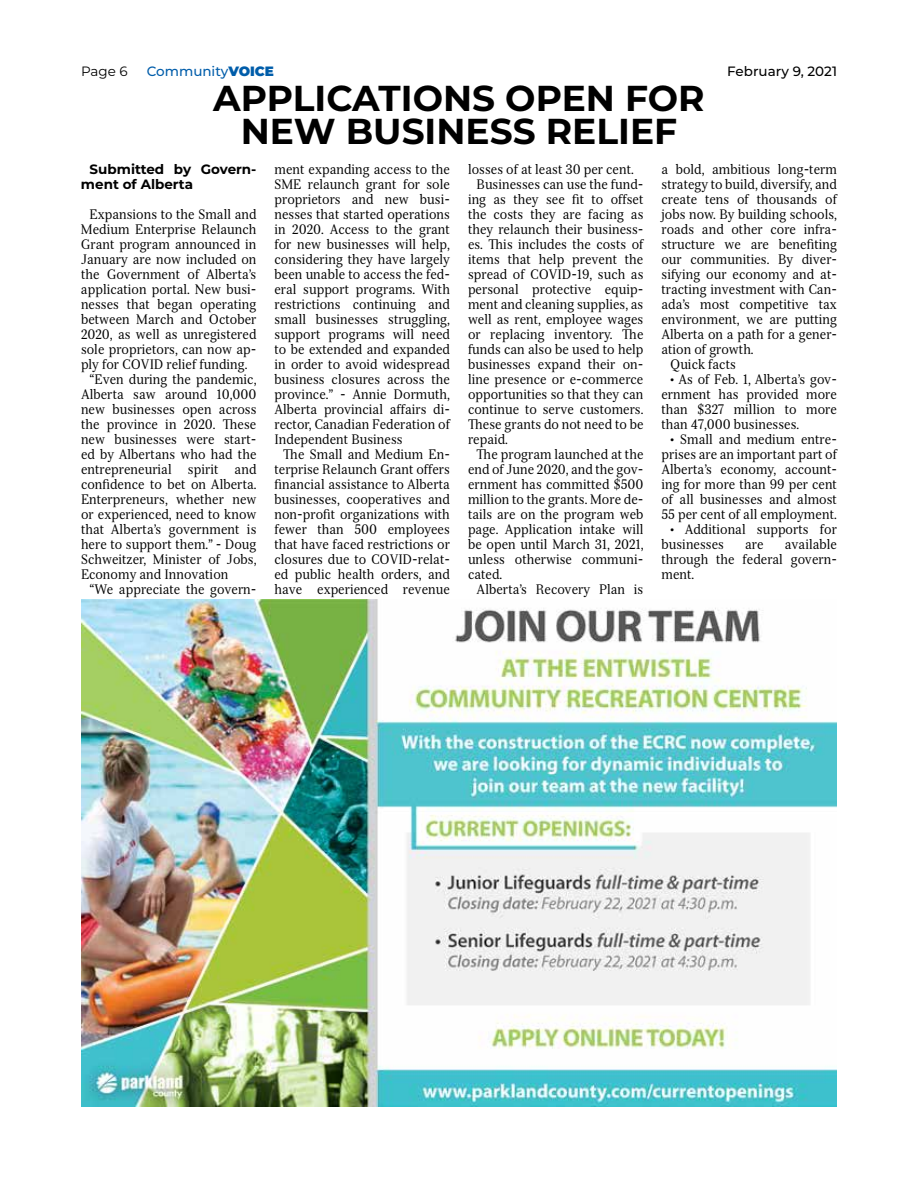
<style>
.page{position:relative;width:918px;height:1188px;background:#fff}
.page>*{position:absolute;margin:0;border:0;box-sizing:border-box;transform-origin:0 0}
.t1{font:700 36px/33px "Montserrat";color:#000}
.t2{font:13.5px/15px "Serif 12 Beta";color:#000;text-align:justify;scale:.92 1}
.t3{font:700 13.5px/15px "Montserrat";color:#000}
.t4{font:500 13.5px "Montserrat";color:#005daa}
.t5{font:500 13.5px "Montserrat";color:#000}
.t6{font:13.5px "Montserrat";color:#000}
.s1{font-weight:900}
</style>
<div class="page">
<img style="left:81px;top:599px;width:756px;height:508px">
<p class="t6" style="left:81px;top:62px;width:48px">Page 6</p>
<p class="t4" style="left:147px;top:62px;width:129px">Community<span class="s1">VOICE</span></p>
<p class="t5" style="left:727px;top:62px;width:111px">February 9, 2021</p>
<h1 class="t1" style="left:241px;top:80px;width:465px;text-indent:-28px">APPLICATIONS OPEN FOR<br>NEW</h1>
<h1 class="t1" style="left:346px;top:113px;width:143px">BUSINESS</h1>
<h1 class="t1" style="left:546px;top:113px;width:107px">RELIEF</h1>
<p class="t3" style="left:81px;top:161px;width:177px;text-indent:9px">SUBMITTED BY GOVERN-<br>MENT OF ALBERTA</p>
<p class="t2" style="left:90px;top:207px;width:183px">Expansions to the Small and</p>
<p class="t2" style="left:81px;top:222px;width:192px">Medium Enterprise Relaunch</p>
<p class="t2" style="left:81px;top:237px;width:192px">Grant program announced in</p>
<p class="t2" style="left:81px;top:252px;width:192px">January are now included on</p>
<p class="t2" style="left:81px;top:267px;width:192px">the Government of Alberta’s</p>
<p class="t2" style="left:81px;top:282px;width:192px">application portal. New busi-</p>
<p class="t2" style="left:81px;top:297px;width:192px">nesses that began operating</p>
<p class="t2" style="left:81px;top:312px;width:192px">between March and October</p>
<p class="t2" style="left:81px;top:327px;width:192px">2020, as well as unregistered</p>
<p class="t2" style="left:81px;top:342px;width:192px">sole proprietors, can now ap-</p>
<p class="t2" style="left:81px;top:357px;width:182px">ply for COVID relief funding.</p>
<p class="t2" style="left:90px;top:372px;width:183px">“Even during the pandemic,</p>
<p class="t2" style="left:81px;top:387px;width:192px">Alberta saw around 10,000</p>
<p class="t2" style="left:81px;top:402px;width:192px">new businesses open across</p>
<p class="t2" style="left:81px;top:417px;width:192px">the province in 2020. These</p>
<p class="t2" style="left:81px;top:432px;width:192px">new businesses were start-</p>
<p class="t2" style="left:81px;top:447px;width:192px">ed by Albertans who had the</p>
<p class="t2" style="left:81px;top:462px;width:192px">entrepreneurial spirit and</p>
<p class="t2" style="left:81px;top:477px;width:192px">confidence to bet on Alberta.</p>
<p class="t2" style="left:81px;top:492px;width:192px">Enterpreneurs, whether new</p>
<p class="t2" style="left:81px;top:507px;width:192px">or experienced, need to know</p>
<p class="t2" style="left:81px;top:522px;width:192px">that Alberta’s government is</p>
<p class="t2" style="left:81px;top:537px;width:192px">here to support them.” - Doug</p>
<p class="t2" style="left:81px;top:552px;width:192px">Schweitzer, Minister of Jobs,</p>
<p class="t2" style="left:81px;top:567px;width:162px">Economy and Innovation</p>
<p class="t2" style="left:90px;top:582px;width:183px">“We appreciate the govern-</p>
<p class="t2" style="left:274px;top:162px;width:192px">ment expanding access to the SME relaunch grant for sole proprietors and new busi&shy;nesses that started operations in 2020. Access to the grant for new businesses will help, considering they have largely been unable to access the fed&shy;eral support programs. With restrictions continuing and small businesses struggling, support programs will need to be extended and expanded in order to avoid widespread business closures across the province.” - Annie Dormuth, Alberta provincial affairs di&shy;rector, Canadian Federation of Independent Business</p>
<p class="t2" style="left:274px;top:447px;width:192px;text-indent:9px">The Small and Medium En&shy;terprise Relaunch Grant offers financial assistance to Alberta businesses, cooperatives and non-profit organizations with fewer than 500 employees that have faced restrictions or closures due to COVID-relat&shy;ed public health orders, and have experienced revenue</p>
<p class="t2" style="left:468px;top:162px;width:182px">losses of at least 30 per cent.</p>
<p class="t2" style="left:477px;top:177px;width:183px">Businesses can use the fund-</p>
<p class="t2" style="left:468px;top:192px;width:192px">ing as they see fit to offset</p>
<p class="t2" style="left:468px;top:207px;width:192px">the costs they are facing as</p>
<p class="t2" style="left:468px;top:222px;width:192px">they relaunch their business-</p>
<p class="t2" style="left:468px;top:237px;width:192px">es. This includes the costs of</p>
<p class="t2" style="left:468px;top:252px;width:192px">items that help prevent the</p>
<p class="t2" style="left:468px;top:267px;width:192px">spread of COVID-19, such as</p>
<p class="t2" style="left:468px;top:282px;width:192px">personal protective equip-</p>
<p class="t2" style="left:468px;top:297px;width:192px">ment and cleaning supplies, as</p>
<p class="t2" style="left:468px;top:312px;width:192px">well as rent, employee wages</p>
<p class="t2" style="left:468px;top:327px;width:192px">or replacing inventory. The</p>
<p class="t2" style="left:468px;top:342px;width:192px">funds can also be used to help</p>
<p class="t2" style="left:468px;top:357px;width:192px">businesses expand their on-</p>
<p class="t2" style="left:468px;top:372px;width:192px">line presence or e-commerce</p>
<p class="t2" style="left:468px;top:387px;width:192px">opportunities so that they can</p>
<p class="t2" style="left:468px;top:402px;width:192px">continue to serve customers.</p>
<p class="t2" style="left:468px;top:417px;width:192px">These grants do not need to be</p>
<p class="t2" style="left:468px;top:432px;width:45px">repaid.</p>
<p class="t2" style="left:477px;top:447px;width:183px">The program launched at the</p>
<p class="t2" style="left:468px;top:462px;width:192px">end of June 2020, and the gov-</p>
<p class="t2" style="left:468px;top:477px;width:192px">ernment has committed $500</p>
<p class="t2" style="left:468px;top:492px;width:192px">million to the grants. More de-</p>
<p class="t2" style="left:468px;top:507px;width:192px">tails are on the program web</p>
<p class="t2" style="left:468px;top:522px;width:192px">page. Application intake will</p>
<p class="t2" style="left:468px;top:537px;width:192px">be open until March 31, 2021,</p>
<p class="t2" style="left:468px;top:552px;width:192px">unless otherwise communi-</p>
<p class="t2" style="left:468px;top:567px;width:39px">cated.</p>
<p class="t2" style="left:477px;top:582px;width:183px">Alberta’s Recovery Plan is</p>
<p class="t2" style="left:662px;top:162px;width:192px">a bold, ambitious long-term</p>
<p class="t2" style="left:662px;top:177px;width:192px">strategy to build, diversify, and</p>
<p class="t2" style="left:662px;top:192px;width:192px">create tens of thousands of</p>
<p class="t2" style="left:662px;top:207px;width:192px">jobs now. By building schools,</p>
<p class="t2" style="left:662px;top:222px;width:192px">roads and other core infra-</p>
<p class="t2" style="left:662px;top:237px;width:192px">structure we are benefiting</p>
<p class="t2" style="left:662px;top:252px;width:192px">our communities. By diver-</p>
<p class="t2" style="left:662px;top:267px;width:192px">sifying our economy and at-</p>
<p class="t2" style="left:662px;top:282px;width:192px">tracting investment with Can-</p>
<p class="t2" style="left:662px;top:297px;width:192px">ada’s most competitive tax</p>
<p class="t2" style="left:662px;top:312px;width:192px">environment, we are putting</p>
<p class="t2" style="left:662px;top:327px;width:192px">Alberta on a path for a gener-</p>
<p class="t2" style="left:662px;top:342px;width:102px">ation of growth.</p>
<p class="t2" style="left:670px;top:357px;width:73px">Quick facts</p>
<p class="t2" style="left:662px;top:372px;width:192px;text-indent:9px">• As of Feb. 1, Alberta’s gov&shy;ernment has provided more than $327 million to more than 47,000 businesses.</p>
<p class="t2" style="left:662px;top:432px;width:192px;text-indent:9px">• Small and medium entre&shy;prises are an important part of Alberta’s economy, account&shy;ing for more than 99 per cent of all businesses and almost 55 per cent of all employment.</p>
<p class="t2" style="left:662px;top:522px;width:192px;text-indent:9px">• Additional supports for businesses</p>
<p class="t2" style="left:662px;top:537px;width:192px;text-indent:123px">available through the federal govern&shy;ment.</p>
<p class="t2" style="left:745px;top:537px;width:22px">are</p>
</div>
